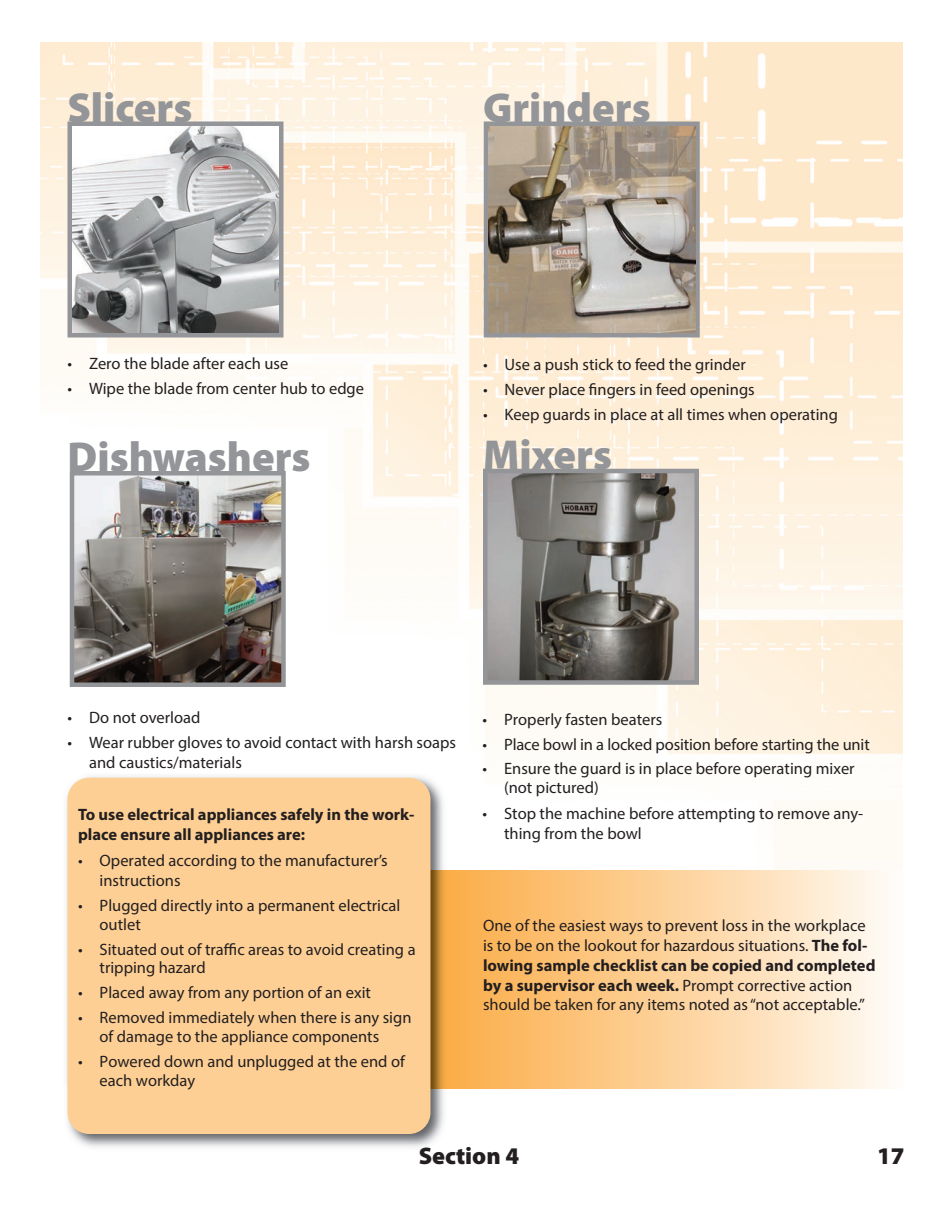
<style>
.page{position:relative;width:945px;height:1215px;background:#fff}
.page>*{position:absolute;margin:0;border:0;box-sizing:border-box;transform-origin:0 0}
.t1{font:900 42px "Myriad Pro";color:#939598}
.t2{font:900 24px "Myriad Pro";color:#231f20}
.t3{font:16.5px/19.8px "Myriad Pro";color:#231f20}
.t4{font:700 16.5px/19.8px "Myriad Pro";color:#231f20}
.s1{font-weight:700}
</style>
<div class="page">
<img style="left:40px;top:43px;width:863px;height:828px">
<svg style="left:450px;top:871px;width:439px;height:218px;background:#fdd29b"></svg>
<img style="left:67px;top:1089px;width:377px;height:58px">
<img style="left:61px;top:771px;width:389px;height:100px">
<img style="left:430px;top:871px;width:20px;height:218px">
<div style="left:67px;top:778px;width:363px;height:356px;background:#fdcf94;border-radius:22px"></div>
<img style="left:73px;top:127px;width:205px;height:206px">
<div style="left:68px;top:122px;width:215px;height:216px;border:4px solid #939598"></div>
<img style="left:488px;top:474px;width:206px;height:206px">
<div style="left:483px;top:469px;width:216px;height:216px;border:4px solid #939598"></div>
<img style="left:75px;top:476px;width:206px;height:206px">
<div style="left:70px;top:471px;width:216px;height:216px;border:4px solid #939598"></div>
<div style="left:484px;top:122px;width:216px;height:215px;border:4px solid #939598"></div>
<img style="left:488px;top:126px;width:207px;height:207px">
<h1 class="t1" style="left:68px;top:92px;width:126px">Slicers</h1>
<p class="t3" style="left:68px;top:354px;width:222px">• Zero the blade after each use</p>
<p class="t3" style="left:68px;top:379px;width:298px">• Wipe the blade from center hub to edge</p>
<h1 class="t1" style="left:483px;top:92px;width:169px">Grinders</h1>
<p class="t3" style="left:483px;top:354px;width:264px">• Use a push stick to feed the grinder</p>
<p class="t3" style="left:483px;top:379px;width:273px">• Never place fingers in feed openings</p>
<p class="t3" style="left:483px;top:404px;width:356px">• Keep guards in place at all times when operating</p>
<h1 class="t1" style="left:68px;top:441px;width:245px">dishwashers</h1>
<h1 class="t1" style="left:483px;top:439px;width:131px">mixers</h1>
<p class="t3" style="left:68px;top:708px;width:135px">• Do not overload</p>
<p class="t3" style="left:89px;top:733px;width:369px;text-indent:-22px">• Wear rubber gloves to avoid contact with harsh soaps and caustics/materials</p>
<p class="t4" style="left:78px;top:806px;width:338px">To use electrical appliances safely in the work&shy;place ensure all appliances are:</p>
<p class="t3" style="left:100px;top:851px;width:290px;text-indent:-22px">• Operated according to the manufacturer’s instructions</p>
<p class="t3" style="left:100px;top:896px;width:302px;line-height:18.8px;text-indent:-22px">• Plugged directly into a permanent electrical outlet</p>
<p class="t3" style="left:100px;top:939px;width:318px;line-height:18.8px;text-indent:-22px">• Situated out of traffic areas to avoid creating a tripping hazard</p>
<p class="t3" style="left:78px;top:983px;width:295px">• Placed away from any portion of an exit</p>
<p class="t3" style="left:100px;top:1008px;width:313px;line-height:18.8px;text-indent:-22px">• Removed immediately when there is any sign of damage to the appliance components</p>
<p class="t3" style="left:100px;top:1052px;width:307px;line-height:18.8px;text-indent:-22px">• Powered down and unplugged at the end of each workday</p>
<p class="t3" style="left:482px;top:710px;width:181px">• Properly fasten beaters</p>
<p class="t3" style="left:482px;top:734px;width:389px">• Place bowl in a locked position before starting the unit</p>
<p class="t3" style="left:504px;top:759px;width:352px;line-height:19px;text-indent:-22px">• Ensure the guard is in place before operating mixer (not pictured)</p>
<p class="t3" style="left:504px;top:804px;width:361px;text-indent:-22px">• Stop the machine before attempting to remove any&shy;thing from the bowl</p>
<p class="t3" style="left:483px;top:915px;width:394px">One of the easiest ways to prevent loss in the workplace is to be on the lookout for hazardous situations. <span class="s1">The fol&shy;lowing sample checklist can be copied and completed by a supervisor each week.</span> Prompt corrective action should be taken for any items noted as “not acceptable.”</p>
<h2 class="t2" style="left:419px;top:1147px;width:102px">Section 4</h2>
<h2 class="t2" style="left:877px;top:1147px;width:29px">17</h2>
</div>
